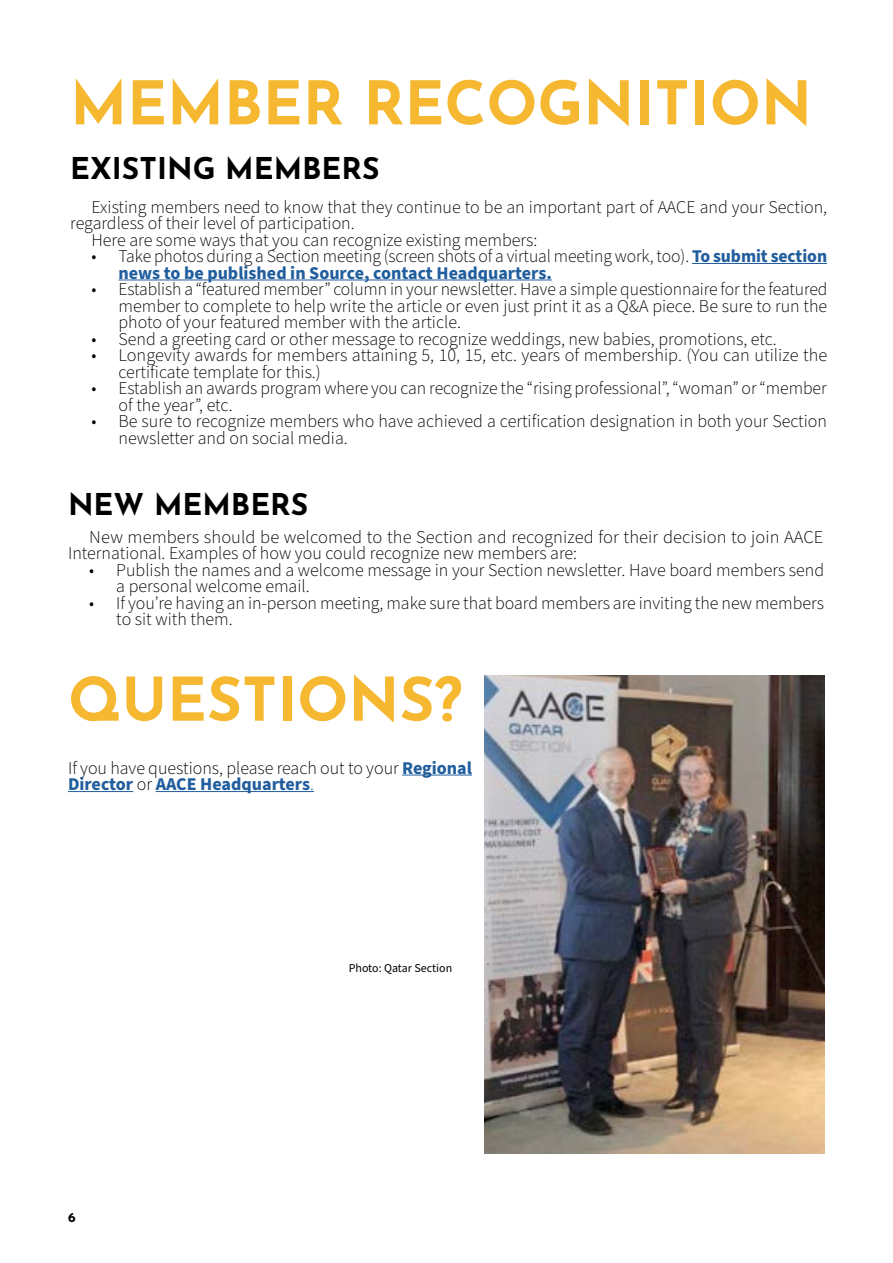
<style>
.page{position:relative;width:893px;height:1263px;background:#fff}
.page>*{position:absolute;margin:0;border:0;box-sizing:border-box;transform-origin:0 0}
.t1{font:700 60px "Josefin Sans";color:#f5b830}
.t2{font:700 30px "Josefin Sans";color:#000}
.t3{font:300 18px/16.5px "Source Sans Pro";color:#000}
.t4{font:700 13.5px "Josefin Sans";color:#000}
.t5{font:12px "Source Sans Pro";color:#000}
.s1{font-weight:700;color:#215e9e}
.s2{color:#215e9e}
</style>
<div class="page">
<img style="left:485px;top:676px;width:340px;height:477px">
<hr style="left:692px;top:263px;width:135px;height:1px;background:#215e9e">
<hr style="left:118px;top:279px;width:434px;height:1px;background:#215e9e">
<hr style="left:402px;top:774px;width:70px;height:1px;background:#215e9e">
<hr style="left:68px;top:791px;width:65px;height:1px;background:#215e9e">
<hr style="left:156px;top:791px;width:158px;height:1px;background:#215e9e">
<h1 class="t1" style="left:70px;top:50px;width:743px">MEMBER RECOGNITION</h1>
<h2 class="t2" style="left:70px;top:142px;width:311px">EXISTING MEMBERS</h2>
<p class="t3" style="left:91px;top:199px;width:737px">Existing members need to know that they continue to be an important part of AACE and your Section,</p>
<p class="t3" style="left:70px;top:215px;width:286px">regardless of their level of participation.</p>
<p class="t3" style="left:91px;top:232px;width:447px">Here are some ways that you can recognize existing members:</p>
<p class="t3" style="left:118px;top:248px;width:710px;text-indent:-27px">• Take photos during a Section meeting (screen shots of a virtual meeting work, too). <span class="s1">To submit section news to be published in Source, contact Headquarters.</span></p>
<p class="t3" style="left:118px;top:281px;width:710px;text-align:justify;text-indent:-27px">• Establish a “featured member” column in your newsletter. Have a simple questionnaire for the featured member to complete to help write the article or even just print it as a Q&amp;A piece. Be sure to run the photo of your featured member with the article.</p>
<p class="t3" style="left:91px;top:331px;width:687px">• Send a greeting card or other message to recognize weddings, new babies, promotions, etc.</p>
<p class="t3" style="left:118px;top:347px;width:710px;text-indent:-27px">• Longevity awards for members attaining 5, 10, 15, etc. years of membership. (You can utilize the certificate template for this.)</p>
<p class="t3" style="left:118px;top:380px;width:710px;text-indent:-27px">• Establish an awards program where you can recognize the “rising professional”, “woman” or “member of the year”, etc.</p>
<p class="t3" style="left:118px;top:413px;width:710px;text-indent:-27px">• Be sure to recognize members who have achieved a certification designation in both your Section newsletter and on social media.</p>
<h2 class="t2" style="left:68px;top:478px;width:242px">NEW MEMBERS</h2>
<p class="t3" style="left:68px;top:529px;width:757px;text-indent:21px">New members should be welcomed to the Section and recognized for their decision to join AACE<br>International. Examples of how you could recognize new members are:</p>
<p class="t3" style="left:116px;top:562px;width:709px;text-indent:-27px">• Publish the names and a welcome message in your Section newsletter. Have board members send a personal welcome email.</p>
<p class="t3" style="left:116px;top:595px;width:709px;text-indent:-27px">• If you’re having an in-person meeting, make sure that board members are inviting the new members to sit with them.</p>
<h1 class="t1" style="left:68px;top:646px;width:396px">QUESTIONS?</h1>
<p class="t3" style="left:68px;top:760px;width:405px">If you have questions, please reach out to your <span class="s1">Regional<br>Director</span> or <span class="s1">AACE Headquarters</span><span class="s2">.</span></p>
<p class="t4" style="left:68px;top:1205px;width:9px">6</p>
<p class="t5" style="left:349px;top:960px;width:105px">Photo: Qatar Section</p>
</div>
